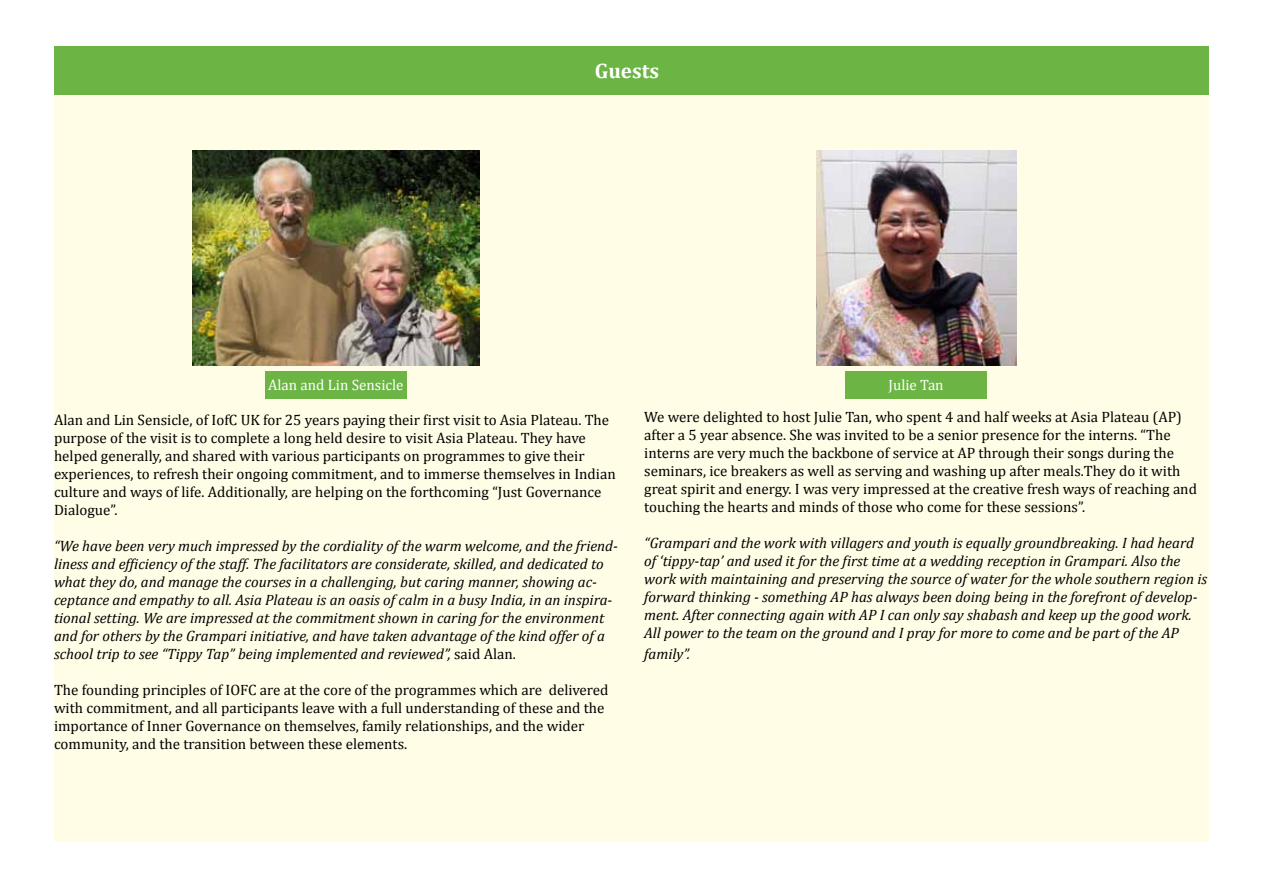
<style>
.page{position:relative;width:1263px;height:893px;background:#fff}
.page>*{position:absolute;margin:0;border:0;box-sizing:border-box;transform-origin:0 0}
.t1{font:700 21px "Cambria";color:#fff}
.t2{font:15px/18px "Cambria";color:#000}
.t3{font:italic 15px/18px "Cambria";color:#000}
.t4{font:15px "Cambria";color:#fff}
.s1{font-style:normal}
</style>
<div class="page">
<div style="left:54px;top:95px;width:1155px;height:747px;background:#fffde6"></div>
<div style="left:846px;top:371px;width:141px;height:27px;background:#6cb545"></div>
<div style="left:54px;top:46px;width:1155px;height:49px;background:#6cb545"></div>
<img style="left:193px;top:150px;width:287px;height:216px">
<img style="left:816px;top:150px;width:200px;height:216px">
<div style="left:266px;top:371px;width:141px;height:27px;background:#6cb545"></div>
<h1 class="t1" style="left:595px;top:56px;width:66px">Guests</h1>
<p class="t4" style="left:268px;top:376px;width:137px">Alan and Lin Sensicle</p>
<p class="t4" style="left:888px;top:376px;width:57px">Julie Tan</p>
<p class="t2" style="left:54px;top:411px;width:563px">Alan and Lin Sensicle, of IofC UK for 25 years paying their first visit to Asia Plateau. The purpose of the visit is to complete a long held desire to visit Asia Plateau. They have helped generally, and shared with various participants on programmes to give their experiences, to refresh their ongoing commitment, and to immerse themselves in Indian culture and ways of life. Additionally, are helping on the forthcoming “Just Governance Dialogue”.</p>
<p class="t3" style="left:54px;top:536px;width:565px">“We have been very much impressed by the cordiality of the warm welcome, and the friend&shy;liness and efficiency of the staff. The facilitators are considerate, skilled, and dedicated to what they do, and manage the courses in a challenging, but caring manner, showing ac&shy;ceptance and empathy to all. Asia Plateau is an oasis of calm in a busy India, in an inspira&shy;tional setting. We are impressed at the commitment shown in caring for the environment and for others by the Grampari initiative, and have taken advantage of the kind offer of a school trip to see “Tippy Tap” being implemented and reviewed”, <span class="s1">said Alan.</span></p>
<p class="t2" style="left:54px;top:681px;width:556px">The founding principles of IOFC are at the core of the programmes which are delivered with commitment, and all participants leave with a full understanding of these and the importance of Inner Governance on themselves, family relationships, and the wider community, and the transition between these elements.</p>
<p class="t2" style="left:644px;top:407px;width:554px">We were delighted to host Julie Tan, who spent 4 and half weeks at Asia Plateau (AP) after a 5 year absence. She was invited to be a senior presence for the interns. “The interns are very much the backbone of service at AP through their songs during the seminars, ice breakers as well as serving and washing up after meals.They do it with great spirit and energy. I was very impressed at the creative fresh ways of reaching and touching the hearts and minds of those who come for these sessions”.</p>
<p class="t3" style="left:644px;top:533px;width:564px">“Grampari and the work with villagers and youth is equally groundbreaking. I had heard of ‘tippy-tap’ and used it for the first time at a wedding reception in Grampari. Also the work with maintaining and preserving the source of water for the whole southern region is forward thinking - something AP has always been doing being in the forefront of develop&shy;ment. After connecting again with AP I can only say shabash and keep up the good work.<br>All power to the team on the ground and I pray for more to come and be part of the AP</p>
<p class="t3" style="left:644px;top:644px;width:48px">family”.</p>
</div>
